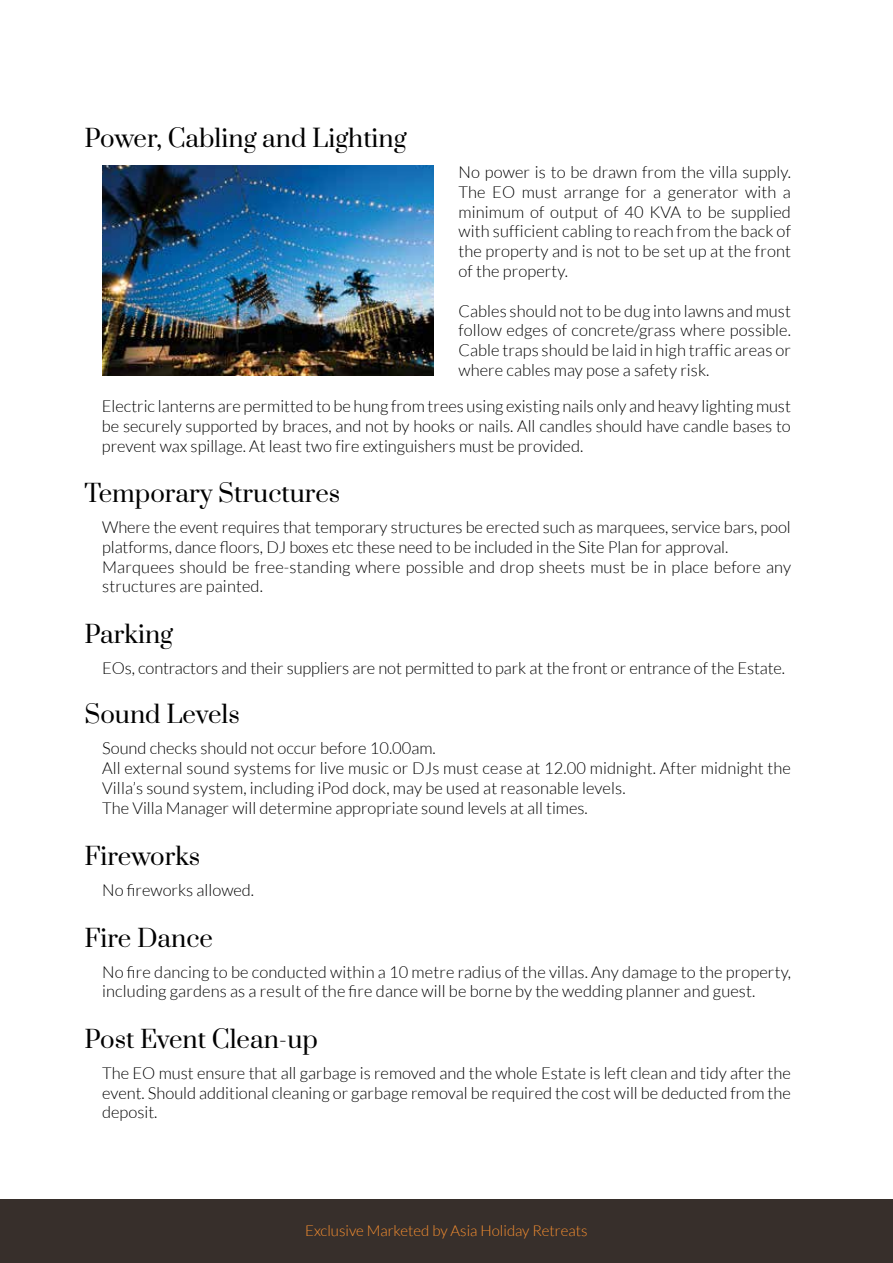
<style>
.page{position:relative;width:893px;height:1263px;background:#fff}
.page>*{position:absolute;margin:0;border:0;box-sizing:border-box;transform-origin:0 0}
.t1{font:24px "Prata";color:#010101}
.t2{font:300 16.5px/19.8px "Lato";color:#010101;text-align:justify}
.t3{font:300 15px "Lato";color:#f78f30}
</style>
<div class="page">
<img style="left:102px;top:166px;width:332px;height:210px">
<div style="left:0;top:1199px;width:893px;height:64px;background:#372f2b"></div>
<h1 class="t1" style="left:84px;top:118px;width:324px">Power, Cabling and Lighting</h1>
<p class="t2" style="left:458px;top:162px;width:334px">No power is to be drawn from the villa supply.<br>The EO must arrange for a generator with a minimum of output of 40 KVA to be supplied with sufficient cabling to reach from the back of the property and is not to be set up at the front of the property.</p>
<p class="t2" style="left:458px;top:301px;width:334px">Cables should not to be dug into lawns and must follow edges of concrete/grass where possible.<br>Cable traps should be laid in high traffic areas or where cables may pose a safety risk.</p>
<p class="t2" style="left:102px;top:396px;width:690px">Electric lanterns are permitted to be hung from trees using existing nails only and heavy lighting must be securely supported by braces, and not by hooks or nails. All candles should have candle bases to prevent wax spillage. At least two fire extinguishers must be provided.</p>
<h1 class="t1" style="left:84px;top:473px;width:257px">Temporary Structures</h1>
<p class="t2" style="left:102px;top:517px;width:690px;text-align:left">Where the event requires that temporary structures be erected such as marquees, service bars, pool platforms, dance floors, DJ boxes etc these need to be included in the Site Plan for approval.<br>Marquees should be free-standing where possible and drop sheets must be in place before any structures are painted.</p>
<h1 class="t1" style="left:84px;top:614px;width:90px">Parking</h1>
<p class="t2" style="left:102px;top:658px;width:684px">EOs, contractors and their suppliers are not permitted to park at the front or entrance of the Estate.</p>
<h1 class="t1" style="left:84px;top:694px;width:157px">Sound Levels</h1>
<p class="t2" style="left:102px;top:738px;width:690px;text-align:left">Sound checks should not occur before 10.00am.<br>All external sound systems for live music or DJs must cease at 12.00 midnight. After midnight the Villa’s sound system, including iPod dock, may be used at reasonable levels.<br>The Villa Manager will determine appropriate sound levels at all times.</p>
<h1 class="t1" style="left:84px;top:836px;width:117px">Fireworks</h1>
<p class="t2" style="left:102px;top:880px;width:154px">No fireworks allowed.</p>
<h1 class="t1" style="left:84px;top:918px;width:130px">Fire Dance</h1>
<p class="t2" style="left:102px;top:962px;width:690px">No fire dancing to be conducted within a 10 metre radius of the villas. Any damage to the property, including gardens as a result of the fire dance will be borne by the wedding planner and guest.</p>
<h1 class="t1" style="left:84px;top:1019px;width:235px">Post Event Clean-up</h1>
<p class="t2" style="left:102px;top:1063px;width:690px">The EO must ensure that all garbage is removed and the whole Estate is left clean and tidy after the event. Should additional cleaning or garbage removal be required the cost will be deducted from the deposit.</p>
<p class="t3" style="left:305px;top:1223px;width:284px">Exclusive Marketed by Asia Holiday Retreats</p>
</div>
